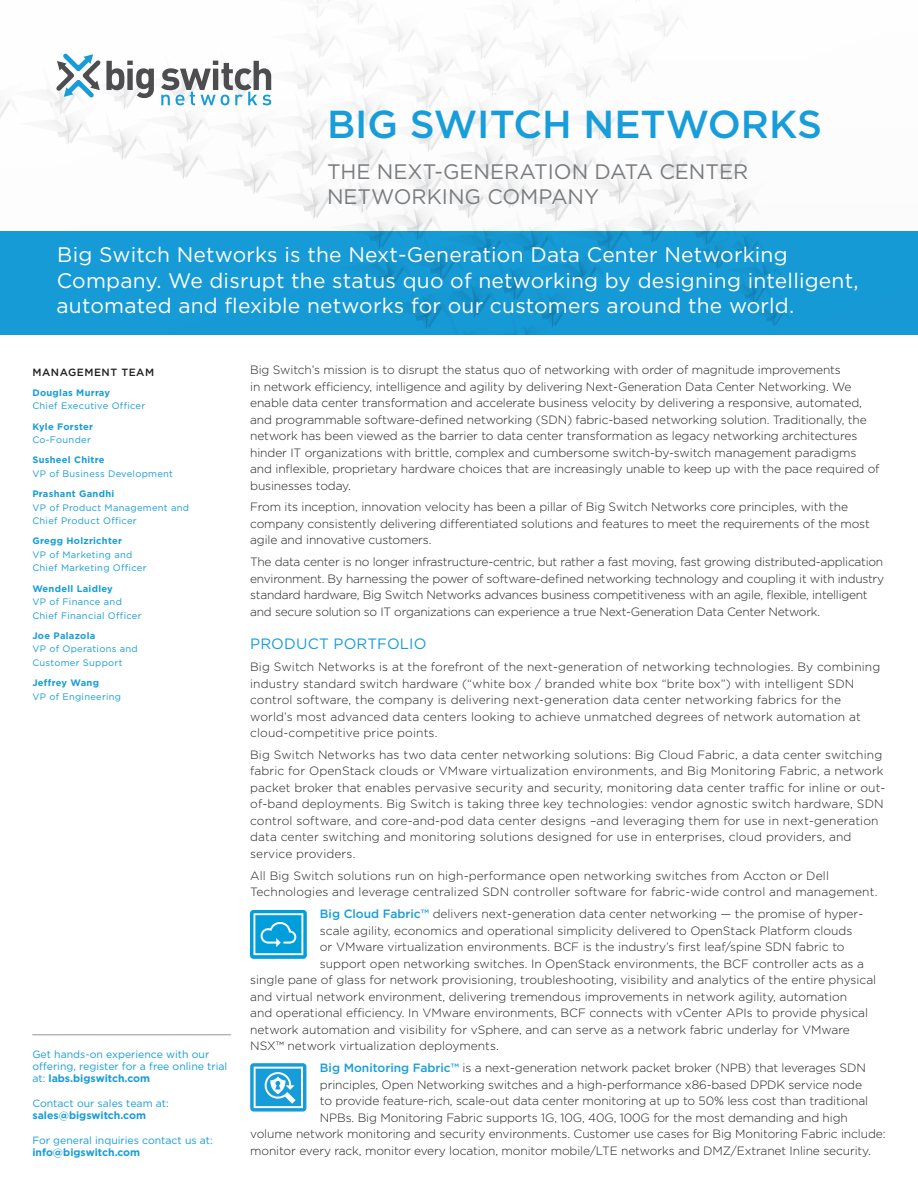
<style>
.page{position:relative;width:918px;height:1188px;background:#fff}
.page>*{position:absolute;margin:0;border:0;box-sizing:border-box;transform-origin:0 0}
.BS-Main_Headline{font:500 39px "Gotham";color:#179dd9}
.BS-Intro__white{font:21px/25.5px "Gotham";letter-spacing:.01em;color:#fff}
.BS-Main_Small_Head{font:21px/25.2px "Gotham";color:#797b7e}
.BS_Head_Body_1{font:15px "Gotham";letter-spacing:.01em;color:#179dd9}
.BS-body_text__main{font:300 12px/16.5px "Gotham";letter-spacing:-.01em;color:#231f20}
.BS-body_text__main-2{font:300 12px/16.5px "Gotham";letter-spacing:.01em;color:#231f20}
.BS_TOC{font:10.5px/12px "Gotham";color:#179dd9}
.BS_TOC-2{font:500 10.5px "Gotham";letter-spacing:.05em;color:#231f20}
.BS_TOC-3{font:9.3px/13.5px "Gotham";letter-spacing:.03em;color:#179dd9}
.BS_TOC-4{font:700 9.3px/13.5px "Gotham";letter-spacing:.03em;color:#179dd9}
.s1{font-weight:700}
.s2{font-weight:400}
.s3{font-weight:500;color:#179dd9}
</style>
<div class="page">
<div style="left:0;top:231px;width:918px;height:104px;background:#179dd9"></div>
<svg style="left:0;top:0;width:789px;height:335px"></svg>
<hr style="left:32px;top:1035px;width:199px;height:1px;background:#939598">
<div style="left:250px;top:1063px;width:56px;height:49px;background:linear-gradient(to right,#169cd8,#169cd8);border-radius:3px"></div>
<svg style="left:254px;top:1067px;width:49px;height:41px"></svg>
<div style="left:250px;top:910px;width:56px;height:49px;background:linear-gradient(to right,#009fdc,#009fdc);border-radius:3px"></div>
<svg style="left:253px;top:913px;width:50px;height:42px;background:#3cb5e4"></svg>
<p class="BS-Main_Headline" style="left:327px;top:98px;width:497px">BIG SWITCH NETWORKS</p>
<p class="BS-Main_Small_Head" style="left:327px;top:158px;width:423px">THE NEXT-GENERATION DATA CENTER<br>NETWORKING COMPANY</p>
<p class="BS-Intro__white" style="left:57px;top:242px;width:804px">Big Switch Networks is the Next-Generation Data Center Networking<br>Company. We disrupt the status quo of networking by designing intelligent, automated and flexible networks for our customers around the world.</p>
<p class="BS_TOC-2" style="left:32px;top:365px;width:123px">MANAGEMENT TEAM</p>
<p class="BS_TOC-3" style="left:32px;top:386px;width:114px"><span class="s1">Douglas Murray<br></span>Chief Executive Officer</p>
<p class="BS_TOC-4" style="left:32px;top:420px;width:62px">Kyle Forster<br><span class="s2">Co-Founder</span></p>
<p class="BS_TOC-3" style="left:32px;top:453px;width:142px"><span class="s1">Susheel Chitre<br></span>VP of Business Development</p>
<p class="BS_TOC-3" style="left:32px;top:487px;width:158px"><span class="s1">Prashant Gandhi<br></span>VP of Product Management and<br>Chief Product Officer</p>
<p class="BS_TOC-3" style="left:32px;top:534px;width:116px"><span class="s1">Gregg Holzrichter<br></span>VP of Marketing and<br>Chief Marketing Officer</p>
<p class="BS_TOC-3" style="left:32px;top:581px;width:111px"><span class="s1">Wendell Laidley<br></span>VP of Finance and<br>Chief Financial Officer</p>
<p class="BS_TOC-3" style="left:32px;top:629px;width:107px"><span class="s1">Joe Palazola<br></span>VP of Operations and<br>Customer Support</p>
<p class="BS_TOC-3" style="left:32px;top:676px;width:90px"><span class="s1">Jeffrey Wang<br></span>VP of Engineering</p>
<p class="BS_TOC" style="left:32px;top:1048px;width:196px">Get hands-on experience with our offering, register for a free online trial at: <span class="s1">labs.bigswitch.com</span></p>
<p class="BS_TOC" style="left:32px;top:1097px;width:138px">Contact our sales team at: <span class="s1">sales@bigswitch.com</span></p>
<p class="BS_TOC" style="left:32px;top:1134px;width:182px">For general inquiries contact us at: <span class="s1">info@bigswitch.com</span></p>
<p class="BS-body_text__main" style="left:250px;top:361px;width:631px">Big Switch’s mission is to disrupt the status quo of networking with order of magnitude improvements<br>in network efficiency, intelligence and agility by delivering Next-Generation Data Center Networking. We enable data center transformation and accelerate business velocity by delivering a responsive, automated, and programmable software-defined networking (SDN) fabric-based networking solution. Traditionally, the network has been viewed as the barrier to data center transformation as legacy networking architectures hinder IT organizations with brittle, complex and cumbersome switch-by-switch management paradigms and inflexible, proprietary hardware choices that are increasingly unable to keep up with the pace required of businesses today.</p>
<p class="BS-body_text__main" style="left:250px;top:499px;width:621px">From its inception, innovation velocity has been a pillar of Big Switch Networks core principles, with the company consistently delivering differentiated solutions and features to meet the requirements of the most agile and innovative customers.</p>
<p class="BS-body_text__main" style="left:250px;top:554px;width:636px">The data center is no longer infrastructure-centric, but rather a fast moving, fast growing distributed-application environment. By harnessing the power of software-defined networking technology and coupling it with industry standard hardware, Big Switch Networks advances business competitiveness with an agile, flexible, intelligent and secure solution so IT organizations can experience a true Next-Generation Data Center Network.</p>
<p class="BS_Head_Body_1" style="left:250px;top:634px;width:178px">PRODUCT PORTFOLIO</p>
<p class="BS-body_text__main-2" style="left:250px;top:658px;width:632px">Big Switch Networks is at the forefront of the next-generation of networking technologies. By combining industry standard switch hardware (“white box / branded white box “brite box”) with intelligent SDN control software, the company is delivering next-generation data center networking fabrics for the world’s most advanced data centers looking to achieve unmatched degrees of network automation at cloud-competitive price points.</p>
<p class="BS-body_text__main-2" style="left:250px;top:746px;width:637px">Big Switch Networks has two data center networking solutions: Big Cloud Fabric, a data center switching fabric for OpenStack clouds or VMware virtualization environments, and Big Monitoring Fabric, a network packet broker that enables pervasive security and security, monitoring data center traffic for inline or out&shy;of-band deployments. Big Switch is taking three key technologies: vendor agnostic switch hardware, SDN control software, and core-and-pod data center designs –and leveraging them for use in next-generation data center switching and monitoring solutions designed for use in enterprises, cloud providers, and service providers.</p>
<p class="BS-body_text__main-2" style="left:250px;top:867px;width:629px">All Big Switch solutions run on high-performance open networking switches from Accton or Dell<br>Technologies and leverage centralized SDN controller software for fabric-wide control and management.</p>
<p class="BS-body_text__main" style="left:320px;top:905px;width:545px"><span class="s3">Big Cloud Fabric™</span> delivers next-generation data center networking — the promise of hyper-</p>
<p class="BS-body_text__main" style="left:320px;top:922px;width:534px">scale agility, economics and operational simplicity delivered to OpenStack Platform clouds</p>
<p class="BS-body_text__main" style="left:320px;top:938px;width:526px">or VMware virtualization environments. BCF is the industry’s first leaf/spine SDN fabric to</p>
<p class="BS-body_text__main" style="left:320px;top:955px;width:546px">support open networking switches. In OpenStack environments, the BCF controller acts as a</p>
<p class="BS-body_text__main" style="left:250px;top:971px;width:628px">single pane of glass for network provisioning, troubleshooting, visibility and analytics of the entire physical</p>
<p class="BS-body_text__main" style="left:250px;top:988px;width:598px">and virtual network environment, delivering tremendous improvements in network agility, automation</p>
<p class="BS-body_text__main" style="left:250px;top:1004px;width:619px">and operational efficiency. In VMware environments, BCF connects with vCenter APIs to provide physical</p>
<p class="BS-body_text__main" style="left:250px;top:1021px;width:601px">network automation and visibility for vSphere, and can serve as a network fabric underlay for VMware</p>
<p class="BS-body_text__main" style="left:250px;top:1037px;width:250px">NSX™ network virtualization deployments.</p>
<p class="BS-body_text__main" style="left:320px;top:1059px;width:547px"><span class="s3">Big Monitoring Fabric™</span> is a next-generation network packet broker (NPB) that leverages SDN</p>
<p class="BS-body_text__main" style="left:320px;top:1076px;width:544px">principles, Open Networking switches and a high-performance x86-based DPDK service node</p>
<p class="BS-body_text__main" style="left:320px;top:1092px;width:550px">to provide feature-rich, scale-out data center monitoring at up to 50% less cost than traditional</p>
<p class="BS-body_text__main" style="left:320px;top:1109px;width:529px">NPBs. Big Monitoring Fabric supports 1G, 10G, 40G, 100G for the most demanding and high</p>
<p class="BS-body_text__main" style="left:250px;top:1125px;width:637px">volume network monitoring and security environments. Customer use cases for Big Monitoring Fabric include:</p>
<p class="BS-body_text__main" style="left:250px;top:1142px;width:622px">monitor every rack, monitor every location, monitor mobile/LTE networks and DMZ/Extranet Inline security.</p>
</div>
